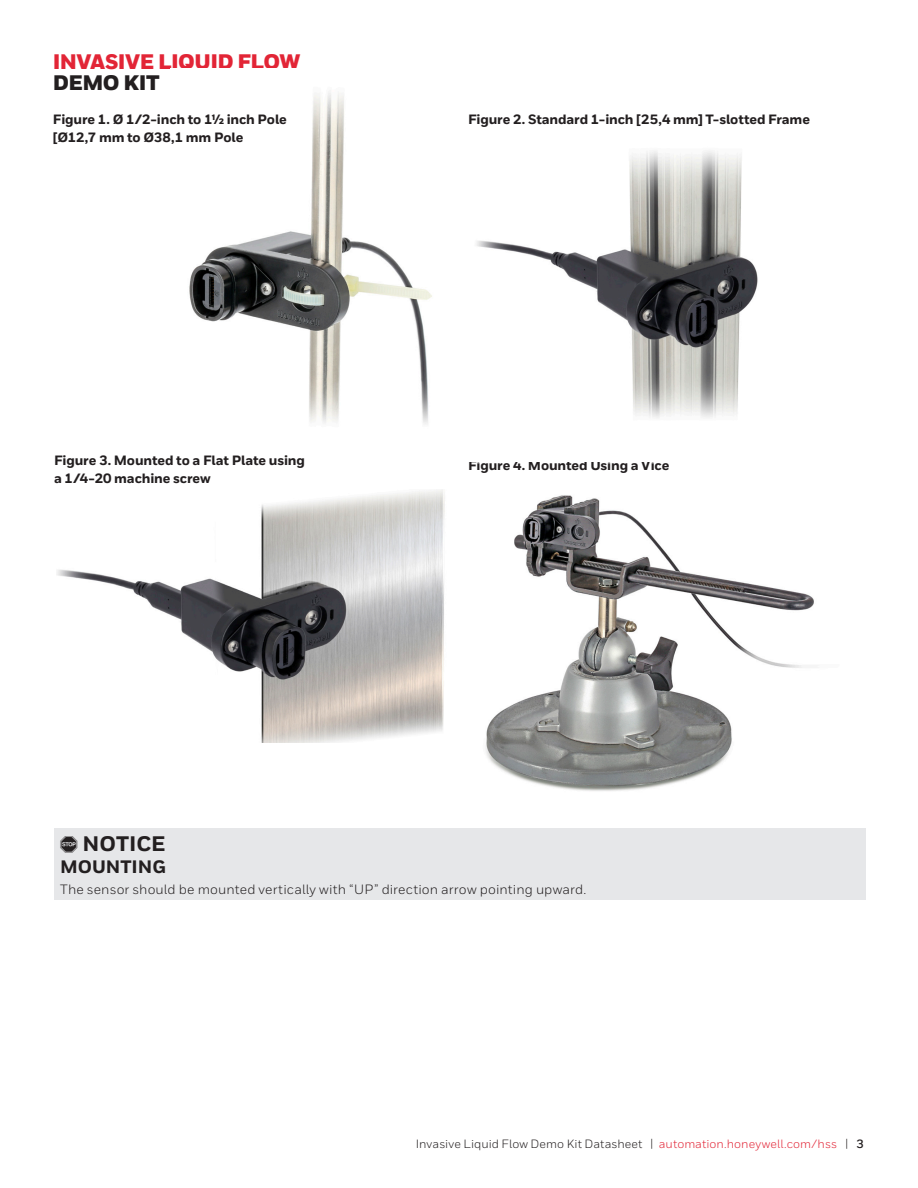
<style>
.page{position:relative;width:918px;height:1188px;background:#fff}
.page>*{position:absolute;margin:0;border:0;box-sizing:border-box;transform-origin:0 0}
.t1{font:900 21px "Honeywell Sans";letter-spacing:-.03em;color:#e22536}
.t2{font:900 21px "Honeywell Sans";letter-spacing:-.03em;color:#231f20}
.Warning_Head{font:800 21px "Honeywell Sans";color:#231f20}
.Warning_Subhead{font:800 18px "Honeywell Sans";color:#231f20}
.t3{font:800 13.5px/18px "Honeywell Sans";letter-spacing:-.01em;color:#231f20}
.t4{font:13.5px "Honeywell Sans";letter-spacing:.01em;color:#231f20}
.t5{font:12px "Honeywell Sans";letter-spacing:.005em;color:#231f20}
.s1{color:#e22536}
.s2{font-weight:700}
</style>
<div class="page">
<img style="left:189px;top:92px;width:243px;height:332px">
<div style="left:54px;top:829px;width:812px;height:71px;background:#e6e7e9"></div>
<img style="left:56px;top:489px;width:389px;height:254px">
<img style="left:485px;top:495px;width:329px;height:296px">
<img style="left:476px;top:151px;width:282px;height:267px">
<h1 class="t1" style="left:53px;top:49px;width:249px">INVASIVE LIQUID FLOW</h1>
<h1 class="t2" style="left:53px;top:70px;width:108px">DEMO KIT</h1>
<p class="t3" style="left:53px;top:111px;width:236px">Figure 1. Ø 1/2-inch to 1½ inch Pole</p>
<p class="t3" style="left:468px;top:111px;width:344px">Figure 2. Standard 1-inch [25,4 mm] T-slotted Frame</p>
<p class="t3" style="left:53px;top:129px;width:192px">[Ø12,7 mm to Ø38,1 mm Pole</p>
<p class="t3" style="left:54px;top:452px;width:253px">Figure 3. Mounted to a Flat Plate using a 1/4-20 machine screw</p>
<p class="t3" style="left:468px;top:457px;width:203px">Figure 4. Mounted Using a Vice</p>
<p class="Warning_Head" style="left:82px;top:831px;width:85px">NOTICE</p>
<p class="Warning_Subhead" style="left:60px;top:856px;width:107px">MOUNTING</p>
<p class="t4" style="left:60px;top:882px;width:528px">The sensor should be mounted vertically with “UP” direction arrow pointing upward.</p>
<p class="t5" style="left:416px;top:1136px;width:450px">Invasive Liquid Flow Demo Kit Datasheet | <span class="s1">automation.honeywell.com/hss</span> | <span class="s2">3</span></p>
</div>
